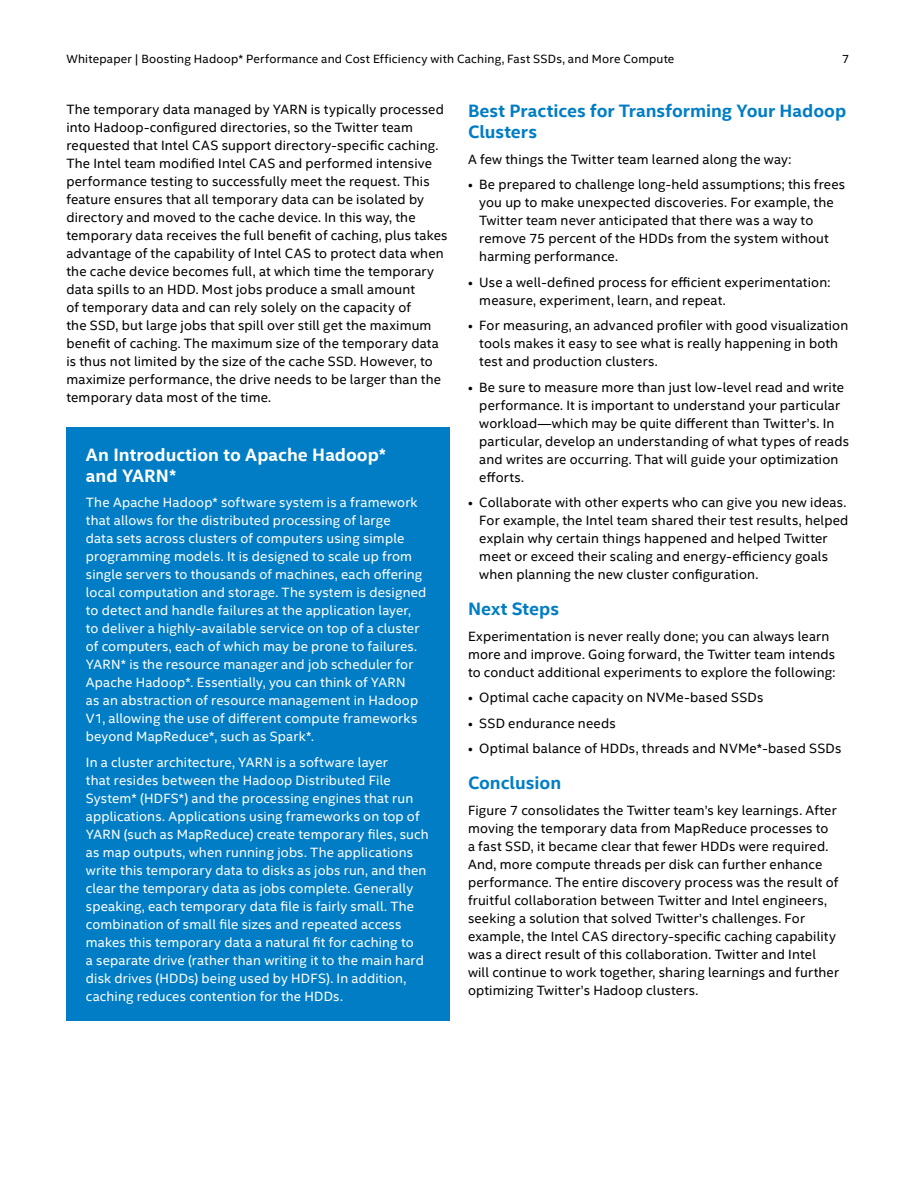
<style>
.page{position:relative;width:918px;height:1188px;background:#fff}
.page>*{position:absolute;margin:0;border:0;box-sizing:border-box;transform-origin:0 0}
.t1{font:700 18px/21px "Intel Clear";color:#007dc5}
.t2{font:700 18px/21px "Intel Clear";color:#fff}
.t3{font:13.5px/18px "Intel Clear";letter-spacing:.01em;color:#000}
.t4{font:13.5px/18px "Intel Clear";letter-spacing:.01em;color:#fff}
.t5{font:12px "Intel Clear";letter-spacing:.015em;color:#000}
</style>
<div class="page">
<div style="left:66px;top:428px;width:384px;height:594px;background:#007dc5"></div>
<p class="t5" style="left:66px;top:51px;width:610px">Whitepaper | Boosting Hadoop* Performance and Cost Efficiency with Caching, Fast SSDs, and More Compute</p>
<p class="t5" style="left:842px;top:51px;width:9px">7</p>
<p class="t3" style="left:66px;top:100px;width:383px">The temporary data managed by YARN is typically processed into Hadoop-configured directories, so the Twitter team requested that Intel CAS support directory-specific caching.<br>The Intel team modified Intel CAS and performed intensive performance testing to successfully meet the request. This feature ensures that all temporary data can be isolated by directory and moved to the cache device. In this way, the temporary data receives the full benefit of caching, plus takes advantage of the capability of Intel CAS to protect data when the cache device becomes full, at which time the temporary data spills to an HDD. Most jobs produce a small amount<br>of temporary data and can rely solely on the capacity of<br>the SSD, but large jobs that spill over still get the maximum benefit of caching. The maximum size of the temporary data is thus not limited by the size of the cache SSD. However, to maximize performance, the drive needs to be larger than the temporary data most of the time.</p>
<h1 class="t1" style="left:468px;top:100px;width:380px">Best Practices for Transforming Your Hadoop<br>Clusters</h1>
<p class="t3" style="left:468px;top:150px;width:325px">A few things the Twitter team learned along the way:</p>
<p class="t3" style="left:479px;top:175px;width:367px;text-indent:-11px">• Be prepared to challenge long-held assumptions; this frees you up to make unexpected discoveries. For example, the Twitter team never anticipated that there was a way to remove 75 percent of the HDDs from the system without harming performance.</p>
<p class="t3" style="left:479px;top:273px;width:353px;text-indent:-11px">• Use a well-defined process for efficient experimentation: measure, experiment, learn, and repeat.</p>
<p class="t3" style="left:479px;top:316px;width:371px;text-indent:-11px">• For measuring, an advanced profiler with good visualization tools makes it easy to see what is really happening in both test and production clusters.</p>
<p class="t3" style="left:479px;top:378px;width:371px;text-indent:-11px">• Be sure to measure more than just low-level read and write performance. It is important to understand your particular workload—which may be quite different than Twitter’s. In particular, develop an understanding of what types of reads and writes are occurring. That will guide your optimization efforts.</p>
<p class="t3" style="left:479px;top:493px;width:371px;text-indent:-11px">• Collaborate with other experts who can give you new ideas.<br>For example, the Intel team shared their test results, helped explain why certain things happened and helped Twitter meet or exceed their scaling and energy-efficiency goals when planning the new cluster configuration.</p>
<h1 class="t1" style="left:468px;top:598px;width:93px">Next Steps</h1>
<p class="t3" style="left:468px;top:627px;width:369px">Experimentation is never really done; you can always learn more and improve. Going forward, the Twitter team intends to conduct additional experiments to explore the following:</p>
<p class="t3" style="left:468px;top:688px;width:297px">• Optimal cache capacity on NVMe-based SSDs</p>
<p class="t3" style="left:468px;top:714px;width:149px">• SSD endurance needs</p>
<p class="t3" style="left:468px;top:739px;width:375px">• Optimal balance of HDDs, threads and NVMe*-based SSDs</p>
<h1 class="t1" style="left:468px;top:772px;width:95px">Conclusion</h1>
<p class="t3" style="left:468px;top:801px;width:373px">Figure 7 consolidates the Twitter team’s key learnings. After moving the temporary data from MapReduce processes to<br>a fast SSD, it became clear that fewer HDDs were required.<br>And, more compute threads per disk can further enhance performance. The entire discovery process was the result of fruitful collaboration between Twitter and Intel engineers, seeking a solution that solved Twitter’s challenges. For example, the Intel CAS directory-specific caching capability was a direct result of this collaboration. Twitter and Intel will continue to work together, sharing learnings and further optimizing Twitter’s Hadoop clusters.</p>
<h1 class="t2" style="left:86px;top:444px;width:302px">An Introduction to Apache Hadoop* and YARN*</h1>
<p class="t4" style="left:86px;top:493px;width:342px">The Apache Hadoop* software system is a framework that allows for the distributed processing of large<br>data sets across clusters of computers using simple programming models. It is designed to scale up from single servers to thousands of machines, each offering local computation and storage. The system is designed to detect and handle failures at the application layer, to deliver a highly-available service on top of a cluster of computers, each of which may be prone to failures.<br>YARN* is the resource manager and job scheduler for Apache Hadoop*. Essentially, you can think of YARN<br>as an abstraction of resource management in Hadoop V1, allowing the use of different compute frameworks beyond MapReduce*, such as Spark*.</p>
<p class="t4" style="left:86px;top:753px;width:344px">In a cluster architecture, YARN is a software layer<br>that resides between the Hadoop Distributed File System* (HDFS*) and the processing engines that run applications. Applications using frameworks on top of YARN (such as MapReduce) create temporary files, such as map outputs, when running jobs. The applications write this temporary data to disks as jobs run, and then clear the temporary data as jobs complete. Generally speaking, each temporary data file is fairly small. The combination of small file sizes and repeated access makes this temporary data a natural fit for caching to<br>a separate drive (rather than writing it to the main hard disk drives (HDDs) being used by HDFS). In addition, caching reduces contention for the HDDs.</p>
</div>
